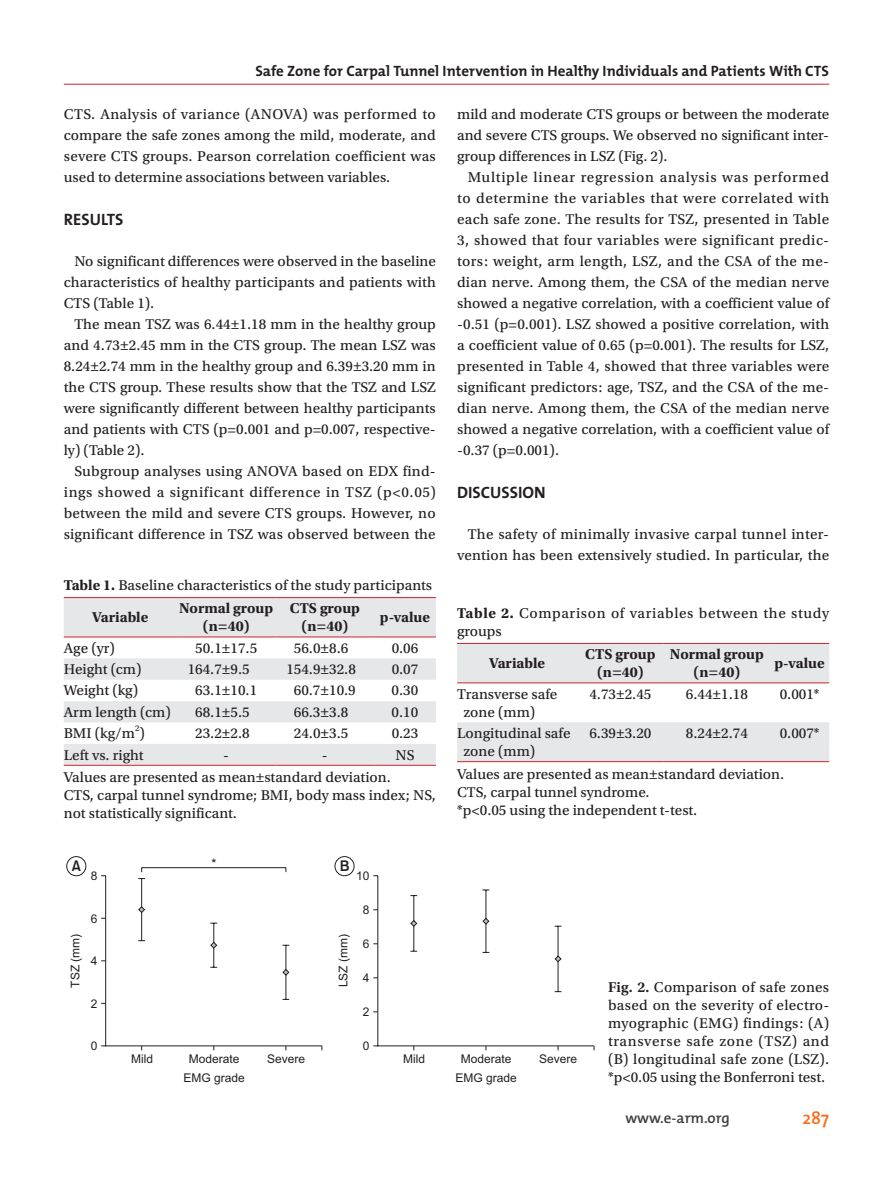
<style>
.page{position:relative;width:893px;height:1191px;background:#fff}
.page>*{position:absolute;margin:0;border:0;box-sizing:border-box;transform-origin:0 0}
.t1{font:600 18px "The Mix";color:#f47321}
.t2{font:700 16.5px "The Mix";color:#231f20}
.t3{font:15px/21px "Utopia Std Capt";color:#231f20;text-align:justify}
.t4{font:700 15px/18px "Utopia Std";color:#231f20;text-align:center}
.t5{font:700 15px "The Mix";color:#231f20}
.t6{font:15px/18px "Utopia Std Capt";letter-spacing:.04em;color:#231f20}
.t7{font:600 15px "The Mix";color:#3e3e3f}
.t8{font:15px "Gothic 725 BT Bold A";color:#231f20}
.t9{font:12.9px "Arial";color:#231f20}
.t10{font:12px "Arial";color:#231f20}
.t11{font:8.7px "Utopia Std Capt";color:#231f20}
.s1{font-family:"Utopia Std";font-weight:700}
.s2{font-family:"Utopia Std";font-weight:600}
</style>
<div class="page">
<hr style="left:64px;top:84px;width:765px;height:1px;background:#d1232a">
<svg style="left:64px;top:598px;width:372px;height:167px;fill:#e6e7e9"></svg>
<hr style="left:64px;top:597px;width:113px;height:1px;background:#d1232a">
<hr style="left:177px;top:597px;width:99px;height:1px;background:#d1232a">
<hr style="left:276px;top:597px;width:98px;height:1px;background:#d1232a">
<hr style="left:374px;top:597px;width:62px;height:1px;background:#d1232a">
<hr style="left:64px;top:636px;width:113px;height:1px;background:#d1232a">
<hr style="left:177px;top:636px;width:99px;height:1px;background:#d1232a">
<hr style="left:276px;top:636px;width:98px;height:1px;background:#d1232a">
<hr style="left:374px;top:636px;width:62px;height:1px;background:#d1232a">
<hr style="left:64px;top:765px;width:113px;height:1px;background:#d1232a">
<hr style="left:177px;top:765px;width:99px;height:1px;background:#d1232a">
<hr style="left:276px;top:765px;width:98px;height:1px;background:#d1232a">
<hr style="left:374px;top:765px;width:62px;height:1px;background:#d1232a">
<svg style="left:457px;top:644px;width:372px;height:117px;fill:#e6e7e9"></svg>
<hr style="left:457px;top:643px;width:120px;height:1px;background:#d1232a">
<hr style="left:577px;top:643px;width:87px;height:1px;background:#d1232a">
<hr style="left:664px;top:643px;width:106px;height:1px;background:#d1232a">
<hr style="left:770px;top:643px;width:59px;height:1px;background:#d1232a">
<hr style="left:457px;top:682px;width:120px;height:1px;background:#d1232a">
<hr style="left:577px;top:682px;width:87px;height:1px;background:#d1232a">
<hr style="left:664px;top:682px;width:106px;height:1px;background:#d1232a">
<hr style="left:770px;top:682px;width:59px;height:1px;background:#d1232a">
<hr style="left:457px;top:761px;width:120px;height:1px;background:#d1232a">
<hr style="left:577px;top:761px;width:87px;height:1px;background:#d1232a">
<hr style="left:664px;top:761px;width:106px;height:1px;background:#d1232a">
<hr style="left:770px;top:761px;width:59px;height:1px;background:#d1232a">
<div style="left:66px;top:856px;width:20px;height:20px;border:1px solid #231f20;border-radius:50%"></div>
<div style="left:335px;top:856px;width:19px;height:20px;border:1px solid #231f20;border-radius:50%"></div>
<svg style="left:373px;top:875px;width:222px;height:175px"></svg>
<svg style="left:101px;top:867px;width:222px;height:183px"></svg>
<hr style="left:142px;top:867px;width:144px;height:1px;background:#231f20">
<p class="t5" style="left:255px;top:59px;width:575px">Safe Zone for Carpal Tunnel Intervention in Healthy Individuals and Patients With CTS</p>
<p class="t3" style="left:64px;top:104px;width:374px">CTS. Analysis of variance (ANOVA) was performed to compare the safe zones among the mild, moderate, and severe CTS groups. Pearson correlation coefficient was used to determine associations between variables.</p>
<p class="t2" style="left:64px;top:206px;width:61px">RESULTS</p>
<p class="t3" style="left:64px;top:251px;width:374px;text-indent:11px">No significant differences were observed in the baseline characteristics of healthy participants and patients with CTS (Table 1).</p>
<p class="t3" style="left:64px;top:314px;width:374px;text-indent:11px">The mean TSZ was 6.44±1.18 mm in the healthy group and 4.73±2.45 mm in the CTS group. The mean LSZ was 8.24±2.74 mm in the healthy group and 6.39±3.20 mm in the CTS group. These results show that the TSZ and LSZ were significantly different between healthy participants and patients with CTS (p=0.001 and p=0.007, respective&shy;ly) (Table 2).</p>
<p class="t3" style="left:64px;top:461px;width:374px;text-indent:11px">Subgroup analyses using ANOVA based on EDX find&shy;ings showed a significant difference in TSZ (p&lt;0.05) between the mild and severe CTS groups. However, no significant difference in TSZ was observed between the</p>
<p class="t3" style="left:64px;top:575px;width:370px"><span class="s1">Table 1.</span> Baseline characteristics of the study participants</p>
<p class="t4" style="left:92px;top:608px;width:58px">Variable</p>
<p class="t4" style="left:179px;top:599px;width:95px">Normal group (n=40)</p>
<p class="t4" style="left:290px;top:599px;width:72px">CTS group (n=40)</p>
<p class="t4" style="left:380px;top:608px;width:52px">p-value</p>
<p class="t3" style="left:64px;top:637px;width:53px">Age (yr)</p>
<p class="t3" style="left:195px;top:637px;width:63px">50.1±17.5</p>
<p class="t3" style="left:294px;top:637px;width:56px">56.0±8.6</p>
<p class="t3" style="left:392px;top:637px;width:28px">0.06</p>
<p class="t3" style="left:64px;top:659px;width:79px">Height (cm)</p>
<p class="t3" style="left:188px;top:659px;width:63px">164.7±9.5</p>
<p class="t3" style="left:286px;top:659px;width:71px">154.9±32.8</p>
<p class="t3" style="left:392px;top:659px;width:28px">0.07</p>
<p class="t3" style="left:64px;top:680px;width:76px">Weight (kg)</p>
<p class="t3" style="left:195px;top:680px;width:63px">63.1±10.1</p>
<p class="t3" style="left:294px;top:680px;width:63px">60.7±10.9</p>
<p class="t3" style="left:392px;top:680px;width:28px">0.30</p>
<p class="t3" style="left:64px;top:701px;width:109px">Arm length (cm)</p>
<p class="t3" style="left:195px;top:701px;width:56px">68.1±5.5</p>
<p class="t3" style="left:294px;top:701px;width:56px">66.3±3.8</p>
<p class="t3" style="left:392px;top:701px;width:28px">0.10</p>
<p class="t3" style="left:64px;top:723px;width:83px">BMI (kg/m )</p>
<p class="t11" style="left:135px;top:723px;width:6px">2</p>
<p class="t3" style="left:195px;top:723px;width:56px">23.2±2.8</p>
<p class="t3" style="left:294px;top:723px;width:56px">24.0±3.5</p>
<p class="t3" style="left:392px;top:723px;width:28px">0.23</p>
<p class="t3" style="left:64px;top:744px;width:81px">Left vs. right</p>
<p class="t3" style="left:223px;top:744px;width:7px">-</p>
<p class="t3" style="left:322px;top:744px;width:7px">-</p>
<p class="t3" style="left:396px;top:744px;width:20px">NS</p>
<p class="t3" style="left:64px;top:769px;width:374px;line-height:18px;text-align:left">Values are presented as mean±standard deviation.<br>CTS, carpal tunnel syndrome; BMI, body mass index; NS, not statistically significant.</p>
<p class="t3" style="left:457px;top:104px;width:374px">mild and moderate CTS groups or between the moderate and severe CTS groups. We observed no significant inter&shy;group differences in LSZ (Fig. 2).</p>
<p class="t3" style="left:457px;top:167px;width:374px;text-indent:11px">Multiple linear regression analysis was performed to determine the variables that were correlated with each safe zone. The results for TSZ, presented in Table 3, showed that four variables were significant predic&shy;tors: weight, arm length, LSZ, and the CSA of the me&shy;dian nerve. Among them, the CSA of the median nerve showed a negative correlation, with a coefficient value of -0.51 (p=0.001). LSZ showed a positive correlation, with a coefficient value of 0.65 (p=0.001). The results for LSZ, presented in Table 4, showed that three variables were significant predictors: age, TSZ, and the CSA of the me&shy;dian nerve. Among them, the CSA of the median nerve showed a negative correlation, with a coefficient value of -0.37 (p=0.001).</p>
<p class="t2" style="left:457px;top:479px;width:90px">DISCUSSION</p>
<p class="t3" style="left:457px;top:524px;width:374px;text-align:right">The safety of minimally invasive carpal tunnel inter&shy;vention has been extensively studied. In particular, the</p>
<p class="t6" style="left:457px;top:604px;width:374px"><span class="s1">Table 2.</span> Comparison of variables between the study groups</p>
<p class="t4" style="left:489px;top:654px;width:58px">Variable</p>
<p class="t4" style="left:585px;top:645px;width:72px">CTS group (n=40)</p>
<p class="t4" style="left:670px;top:645px;width:95px">Normal group (n=40)</p>
<p class="t4" style="left:775px;top:654px;width:52px">p-value</p>
<p class="t3" style="left:463px;top:685px;width:95px;line-height:18px;text-indent:-6px">Transverse safe zone (mm)</p>
<p class="t3" style="left:589px;top:683px;width:63px">4.73±2.45</p>
<p class="t3" style="left:686px;top:683px;width:63px">6.44±1.18</p>
<p class="t3" style="left:780px;top:683px;width:41px">0.001*</p>
<p class="t3" style="left:463px;top:724px;width:108px;line-height:18px;text-indent:-6px">Longitudinal safe zone (mm)</p>
<p class="t3" style="left:589px;top:723px;width:63px">6.39±3.20</p>
<p class="t3" style="left:686px;top:723px;width:63px">8.24±2.74</p>
<p class="t3" style="left:780px;top:723px;width:41px">0.007*</p>
<p class="t3" style="left:457px;top:765px;width:329px;line-height:18px;text-align:left">Values are presented as mean±standard deviation.<br>CTS, carpal tunnel syndrome.<br>*p&lt;0.05 using the independent t-test.</p>
<p class="t8" style="left:72px;top:857px;width:11px">A</p>
<p class="t10" style="left:71px;top:987px;width:55px;rotate:-90deg">TSZ (mm)</p>
<p class="t10" style="left:91px;top:871px;width:8px">8</p>
<p class="t10" style="left:91px;top:914px;width:8px">6</p>
<p class="t10" style="left:91px;top:956px;width:8px">4</p>
<p class="t10" style="left:91px;top:999px;width:8px">2</p>
<p class="t10" style="left:91px;top:1041px;width:8px">0</p>
<p class="t9" style="left:211px;top:858px;width:7px">*</p>
<p class="t10" style="left:131px;top:1054px;width:23px">Mild</p>
<p class="t10" style="left:189px;top:1054px;width:52px">Moderate</p>
<p class="t10" style="left:267px;top:1054px;width:40px">Severe</p>
<p class="t10" style="left:183px;top:1073px;width:63px">EMG grade</p>
<p class="t8" style="left:340px;top:857px;width:11px">B</p>
<p class="t10" style="left:356px;top:871px;width:15px">10</p>
<p class="t10" style="left:363px;top:905px;width:8px">8</p>
<p class="t10" style="left:363px;top:939px;width:8px">6</p>
<p class="t10" style="left:363px;top:973px;width:8px">4</p>
<p class="t10" style="left:363px;top:1007px;width:8px">2</p>
<p class="t10" style="left:339px;top:987px;width:55px;rotate:-90deg">LSZ (mm)</p>
<p class="t10" style="left:363px;top:1041px;width:8px">0</p>
<p class="t10" style="left:403px;top:1054px;width:23px">Mild</p>
<p class="t10" style="left:461px;top:1054px;width:52px">Moderate</p>
<p class="t10" style="left:539px;top:1054px;width:40px">Severe</p>
<p class="t10" style="left:455px;top:1073px;width:63px">EMG grade</p>
<p class="t3" style="left:608px;top:978px;width:223px;line-height:18px"><span class="s2">Fig. 2.</span> Comparison of safe zones based on the severity of electro&shy;myographic (EMG) findings: (A) transverse safe zone (TSZ) and (B) longitudinal safe zone (LSZ). *p&lt;0.05 using the Bonferroni test.</p>
<p class="t7" style="left:625px;top:1105px;width:106px">www.e-arm.org</p>
<p class="t1" style="left:802px;top:1102px;width:28px">287</p>
</div>
